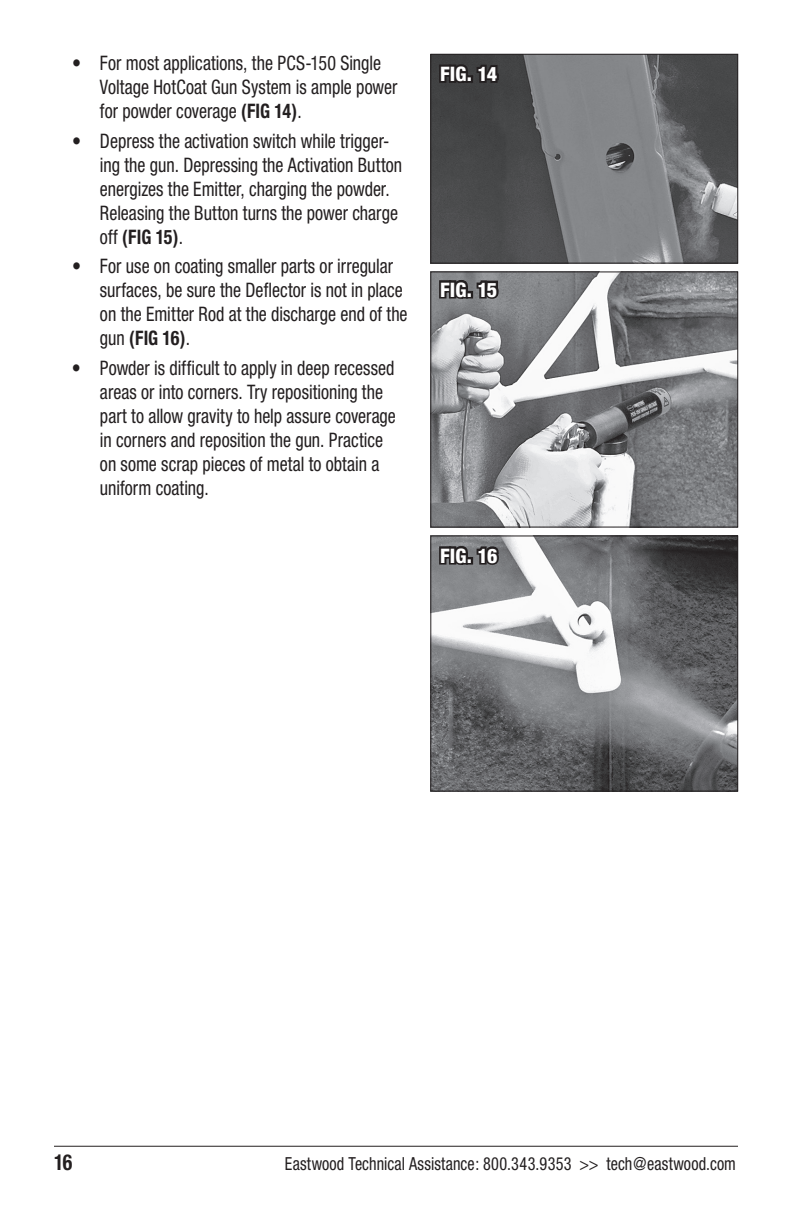
<style>
.page{position:relative;width:792px;height:1224px;background:#fff}
.page>*{position:absolute;margin:0;border:0;box-sizing:border-box;transform-origin:0 0}
.t1{font:700 condensed 22px "Helvetica Neue";color:#231f20;scale:.9 1}
.t2{font:condensed 20px/24px "Helvetica Neue";color:#231f20;scale:.9 1}
.t3{font:800 condensed 20px "Helvetica Neue";letter-spacing:.005em;color:#fff}
.t4{font:condensed 18px "Helvetica Neue";letter-spacing:.01em;color:#231f20;scale:.9 1}
.s1{font-weight:700}
</style>
<div class="page">
<hr style="left:54px;top:1146px;width:684px;height:1px;background:#231f20">
<img style="left:433px;top:274px;width:303px;height:251px">
<div style="left:431px;top:272px;width:307px;height:255px;border:1px solid #231f20"></div>
<svg style="left:437px;top:275px;width:64px;height:30px;background:#585759"></svg>
<img style="left:433px;top:538px;width:303px;height:251px">
<div style="left:431px;top:536px;width:307px;height:255px;border:1px solid #231f20"></div>
<svg style="left:437px;top:541px;width:64px;height:30px;background:#565557"></svg>
<img style="left:433px;top:56px;width:303px;height:205px">
<div style="left:431px;top:54px;width:307px;height:209px;border:1px solid #231f20"></div>
<svg style="left:437px;top:54px;width:64px;height:31px;background:#323031"></svg>
<p class="t2" style="left:100px;top:51px;width:332px;text-indent:-28px">• For most applications, the PCS-150 Single<br>Voltage HotCoat Gun System is ample power for powder coverage <span class="s1">(FIG 14)</span>.</p>
<p class="t2" style="left:100px;top:128px;width:337px;text-indent:-28px">• Depress the activation switch while trigger&shy;ing the gun. Depressing the Activation Button energizes the Emitter, charging the powder.<br>Releasing the Button turns the power charge off <span class="s1">(FIG 15)</span>.</p>
<p class="t2" style="left:100px;top:254px;width:343px;text-indent:-28px">• For use on coating smaller parts or irregular surfaces, be sure the Deflector is not in place on the Emitter Rod at the discharge end of the gun <span class="s1">(FIG 16)</span>.</p>
<p class="t2" style="left:100px;top:356px;width:330px;text-indent:-28px">• Powder is difficult to apply in deep recessed areas or into corners. Try repositioning the part to allow gravity to help assure coverage in corners and reposition the gun. Practice on some scrap pieces of metal to obtain a uniform coating.</p>
<p class="t3" style="left:440px;top:61px;width:59px">FIG. 14</p>
<p class="t3" style="left:440px;top:277px;width:59px">FIG. 15</p>
<p class="t3" style="left:440px;top:543px;width:59px">FIG. 16</p>
<p class="t1" style="left:54px;top:1149px;width:22px">16</p>
<p class="t4" style="left:285px;top:1153px;width:503px">Eastwood Technical Assistance: 800.343.9353 &gt;&gt; tech@eastwood.com</p>
</div>
